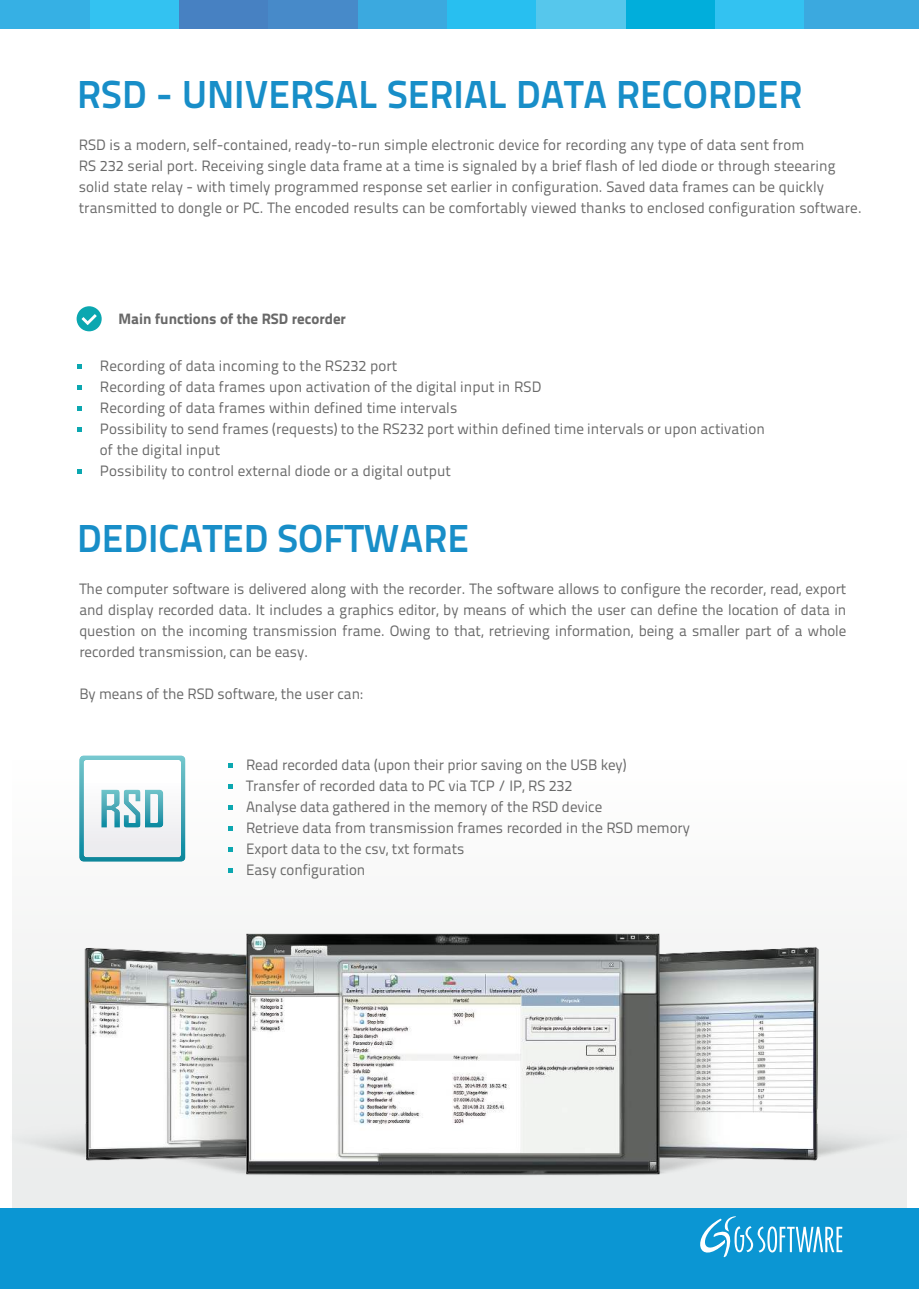
<style>
.page{position:relative;width:919px;height:1289px;background:#fff}
.page>*{position:absolute;margin:0;border:0;box-sizing:border-box;transform-origin:0 0}
.t1{font:700 39px "Titillium Text 22 L";color:#188ec8}
.t2{font:15px/21px "Titillium Text 22 L";letter-spacing:.005em;color:#696969}
.t3{font:800 15px "Titillium Text 22 L";color:#696969}
</style>
<div class="page">
<div style="left:77px;top:306px;width:25px;height:25px;background:#0ba7b0;border-radius:50%"></div>
<svg style="left:82px;top:314px;width:15px;height:11px"></svg>
<svg style="left:77px;top:364px;width:4px;height:4px"></svg>
<svg style="left:77px;top:385px;width:4px;height:4px"></svg>
<svg style="left:77px;top:406px;width:4px;height:4px"></svg>
<svg style="left:77px;top:427px;width:4px;height:4px"></svg>
<svg style="left:77px;top:469px;width:4px;height:4px"></svg>
<img style="left:12px;top:933px;width:895px;height:274px">
<img style="left:79px;top:755px;width:106px;height:106px">
<img style="left:83px;top:759px;width:98px;height:98px">
<img style="left:123px;top:789px;width:18px;height:38px">
<img style="left:101px;top:789px;width:19px;height:38px">
<img style="left:145px;top:789px;width:18px;height:38px">
<svg style="left:228px;top:763px;width:5px;height:4px"></svg>
<svg style="left:228px;top:784px;width:5px;height:4px"></svg>
<svg style="left:228px;top:805px;width:5px;height:4px"></svg>
<svg style="left:228px;top:826px;width:5px;height:4px"></svg>
<svg style="left:228px;top:847px;width:5px;height:4px"></svg>
<svg style="left:228px;top:868px;width:5px;height:4px"></svg>
<div style="left:0;top:1207px;width:918px;height:81px;background:#0b96d3"></div>
<svg style="left:700px;top:1216px;width:142px;height:42px"></svg>
<div style="left:803px;top:0;width:115px;height:29px;background:#3ba9df"></div>
<div style="left:714px;top:0;width:89px;height:29px;background:#33c2f1"></div>
<div style="left:625px;top:0;width:89px;height:29px;background:#01aedb"></div>
<div style="left:536px;top:0;width:89px;height:29px;background:#56c7ec"></div>
<div style="left:446px;top:0;width:90px;height:29px;background:#28bff0"></div>
<div style="left:357px;top:0;width:89px;height:29px;background:#3ba9df"></div>
<div style="left:268px;top:0;width:89px;height:29px;background:#478ac9"></div>
<div style="left:178px;top:0;width:90px;height:29px;background:#4781c2"></div>
<div style="left:89px;top:0;width:89px;height:29px;background:#33c2f1"></div>
<div style="left:0;top:0;width:89px;height:29px;background:#36b0e4"></div>
<h1 class="t1" style="left:77px;top:71px;width:726px">RSD - UNIVERSAL SERIAL DATA RECORDER</h1>
<p class="t2" style="left:79px;top:136px;width:784px">RSD is a modern, self-contained, ready-to-run simple electronic device for recording any type of data sent from<br>RS 232 serial port. Receiving single data frame at a time is signaled by a brief flash of led diode or through steearing solid state relay - with timely programmed response set earlier in configuration. Saved data frames can be quickly transmitted to dongle or PC. The encoded results can be comfortably viewed thanks to enclosed configuration software.</p>
<p class="t3" style="left:118px;top:310px;width:229px">Main functions of the RSD recorder</p>
<p class="t2" style="left:100px;top:357px;width:666px">Recording of data incoming to the RS232 port<br>Recording of data frames upon activation of the digital input in RSD<br>Recording of data frames within defined time intervals<br>Possibility to send frames (requests) to the RS232 port within defined time intervals or upon activation of the digital input<br>Possibility to control external diode or a digital output</p>
<h1 class="t1" style="left:77px;top:515px;width:393px">DEDICATED SOFTWARE</h1>
<p class="t2" style="left:79px;top:579px;width:768px;text-align:justify">The computer software is delivered along with the recorder. The software allows to configure the recorder, read, export and display recorded data. It includes a graphics editor, by means of which the user can define the location of data in question on the incoming transmission frame. Owing to that, retrieving information, being a smaller part of a whole recorded transmission, can be easy.</p>
<p class="t2" style="left:79px;top:684px;width:285px">By means of the RSD software, the user can:</p>
<p class="t2" style="left:246px;top:755px;width:445px">Read recorded data (upon their prior saving on the USB key)<br>Transfer of recorded data to PC via TCP / IP, RS 232<br>Analyse data gathered in the memory of the RSD device<br>Retrieve data from transmission frames recorded in the RSD memory Export data to the csv, txt formats<br>Easy configuration</p>
</div>
